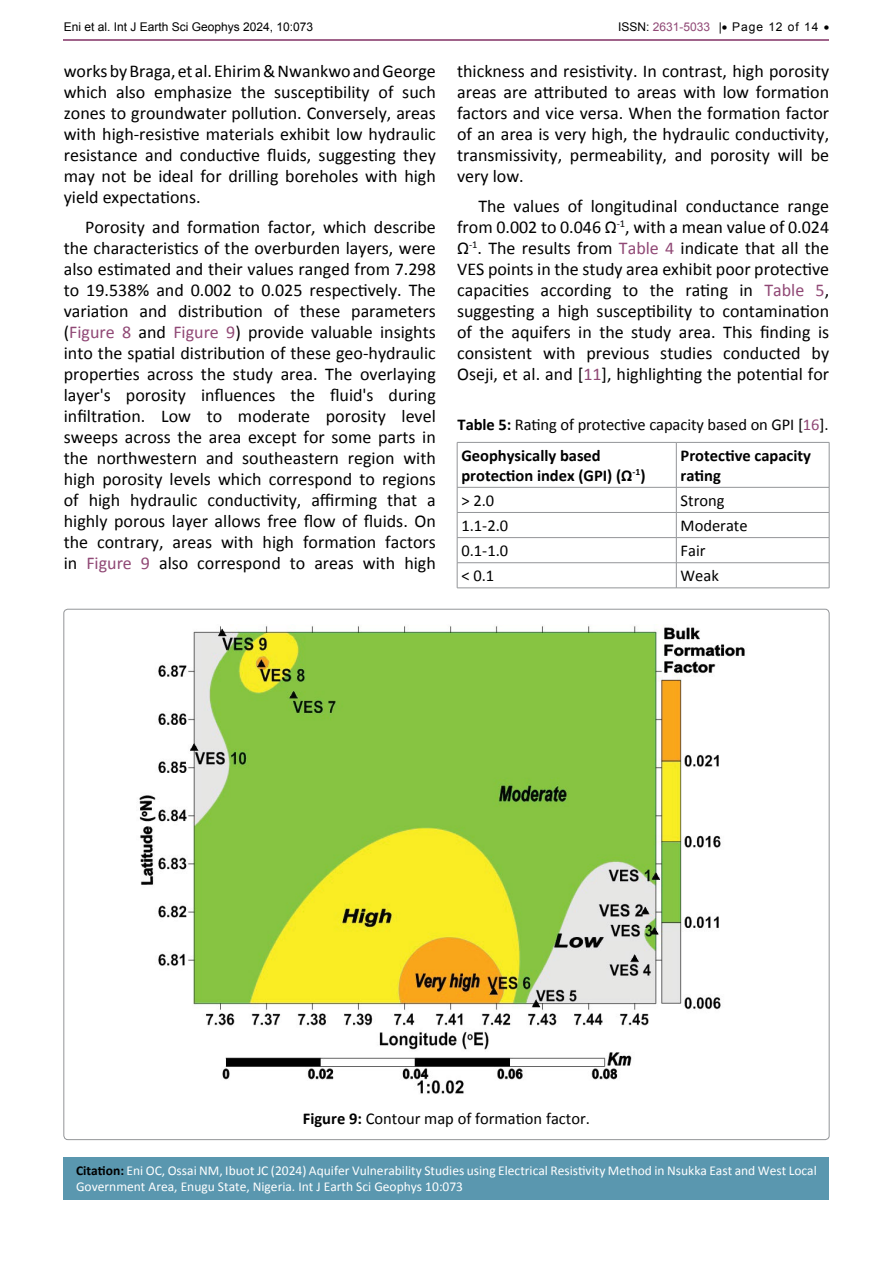
<style>
.page{position:relative;width:893px;height:1263px;background:#fff}
.page>*{position:absolute;margin:0;border:0;box-sizing:border-box;transform-origin:0 0}
.t1{font:18px/21px "Calibri";color:#000;text-align:justify}
.t2{font:16.5px/31.5px "Calibri";color:#000}
.t3{font:700 16.5px/19.8px "Calibri";color:#000}
.t4{font:13.5px/16.2px "Calibri";color:#fff}
.t5{font:12px "Arial";color:#000}
.s1{color:#904875}
.s2{font-weight:700}
.s3{font-weight:700;color:#000}
</style>
<div class="page">
<hr style="left:64px;top:39px;width:765px;height:2px;background:#904875">
<div style="left:64px;top:1157px;width:765px;height:42px;background:#5a97af"></div>
<img style="left:139px;top:625px;width:606px;height:469px">
<hr style="left:457px;top:442px;width:219px;height:1px;background:#939598">
<hr style="left:457px;top:442px;width:1px;height:45px;background:#939598">
<hr style="left:676px;top:442px;width:153px;height:1px;background:#939598">
<hr style="left:676px;top:442px;width:1px;height:45px;background:#939598">
<hr style="left:829px;top:442px;width:1px;height:45px;background:#939598">
<hr style="left:457px;top:487px;width:219px;height:1px;background:#939598">
<hr style="left:676px;top:487px;width:153px;height:1px;background:#939598">
<hr style="left:457px;top:512px;width:219px;height:1px;background:#939598">
<hr style="left:676px;top:512px;width:153px;height:1px;background:#939598">
<hr style="left:457px;top:537px;width:219px;height:1px;background:#939598">
<hr style="left:676px;top:537px;width:153px;height:1px;background:#939598">
<hr style="left:457px;top:562px;width:219px;height:1px;background:#939598">
<svg style="left:457px;top:487px;width:1px;height:101px"></svg>
<hr style="left:676px;top:562px;width:153px;height:1px;background:#939598">
<svg style="left:676px;top:487px;width:1px;height:101px"></svg>
<svg style="left:829px;top:487px;width:1px;height:101px"></svg>
<hr style="left:457px;top:588px;width:219px;height:1px;background:#939598">
<hr style="left:676px;top:588px;width:153px;height:1px;background:#939598">
<p class="t5" style="left:64px;top:18px;width:251px">Eni et al. Int J Earth Sci Geophys 2024, 10:073</p>
<p class="t5" style="left:618px;top:18px;width:213px">ISSN: <span class="s1">2631-5033</span> |• Page 12 of 14 •</p>
<p class="t1" style="left:64px;top:61px;width:374px">works by Braga, et al. Ehirim &amp; Nwankwo and George which also emphasize the susceptibility of such zones to groundwater pollution. Conversely, areas with high-resistive materials exhibit low hydraulic resistance and conductive fluids, suggesting they may not be ideal for drilling boreholes with high yield expectations.</p>
<p class="t1" style="left:64px;top:216px;width:374px;text-indent:21px">Porosity and formation factor, which describe the characteristics of the overburden layers, were also estimated and their values ranged from 7.298 to 19.538% and 0.002 to 0.025 respectively. The variation and distribution of these parameters (<span class="s1">Figure 8</span> and <span class="s1">Figure 9</span>) provide valuable insights into the spatial distribution of these geo-hydraulic properties across the study area. The overlaying layer's porosity influences the fluid's during infiltration. Low to moderate porosity level sweeps across the area except for some parts in the northwestern and southeastern region with high porosity levels which correspond to regions of high hydraulic conductivity, affirming that a highly porous layer allows free flow of fluids. On the contrary, areas with high formation factors in <span class="s1">Figure 9</span> also correspond to areas with high</p>
<p class="t1" style="left:457px;top:61px;width:374px">thickness and resistivity. In contrast, high porosity areas are attributed to areas with low formation factors and vice versa. When the formation factor of an area is very high, the hydraulic conductivity, transmissivity, permeability, and porosity will be very low.</p>
<p class="t1" style="left:457px;top:195px;width:374px;text-indent:21px">The values of longitudinal conductance range from 0.002 to 0.046 Ω<sup>-1</sup>, with a mean value of 0.024<br>Ω<sup>-1</sup>. The results from <span class="s1">Table 4</span> indicate that all the VES points in the study area exhibit poor protective capacities according to the rating in <span class="s1">Table 5</span>, suggesting a high susceptibility to contamination of the aquifers in the study area. This finding is consistent with previous studies conducted by Oseji, et al. and [<span class="s1">11</span>], highlighting the potential for</p>
<p class="t2" style="left:458px;top:408px;width:373px"><span class="s2">Table 5:</span> Rating of protective capacity based on GPI [<span class="s1">16</span>].<br><span class="s2">Geophysically based</span></p>
<p class="t3" style="left:461px;top:466px;width:186px">protection index (GPI) (Ω<sup>-1</sup>)</p>
<p class="t3" style="left:681px;top:446px;width:132px">Protective capacity rating</p>
<p class="t2" style="left:461px;top:485px;width:34px">&gt; 2.0</p>
<p class="t2" style="left:681px;top:485px;width:45px">Strong</p>
<p class="t2" style="left:461px;top:510px;width:48px">1.1-2.0</p>
<p class="t2" style="left:681px;top:510px;width:69px">Moderate</p>
<p class="t2" style="left:461px;top:535px;width:48px">0.1-1.0</p>
<p class="t2" style="left:681px;top:535px;width:27px">Fair</p>
<p class="t2" style="left:461px;top:560px;width:34px">&lt; 0.1</p>
<p class="t2" style="left:681px;top:560px;width:40px">Weak</p>
<p class="t2" style="left:303px;top:1103px;width:289px"><span class="s2">Figure 9:</span> Contour map of formation factor.</p>
<p class="t4" style="left:76px;top:1162px;width:742px"><span class="s3">Citation:</span> Eni OC, Ossai NM, Ibuot JC (2024) Aquifer Vulnerability Studies using Electrical Resistivity Method in Nsukka East and West Local<br>Government Area, Enugu State, Nigeria. Int J Earth Sci Geophys 10:073</p>
</div>
